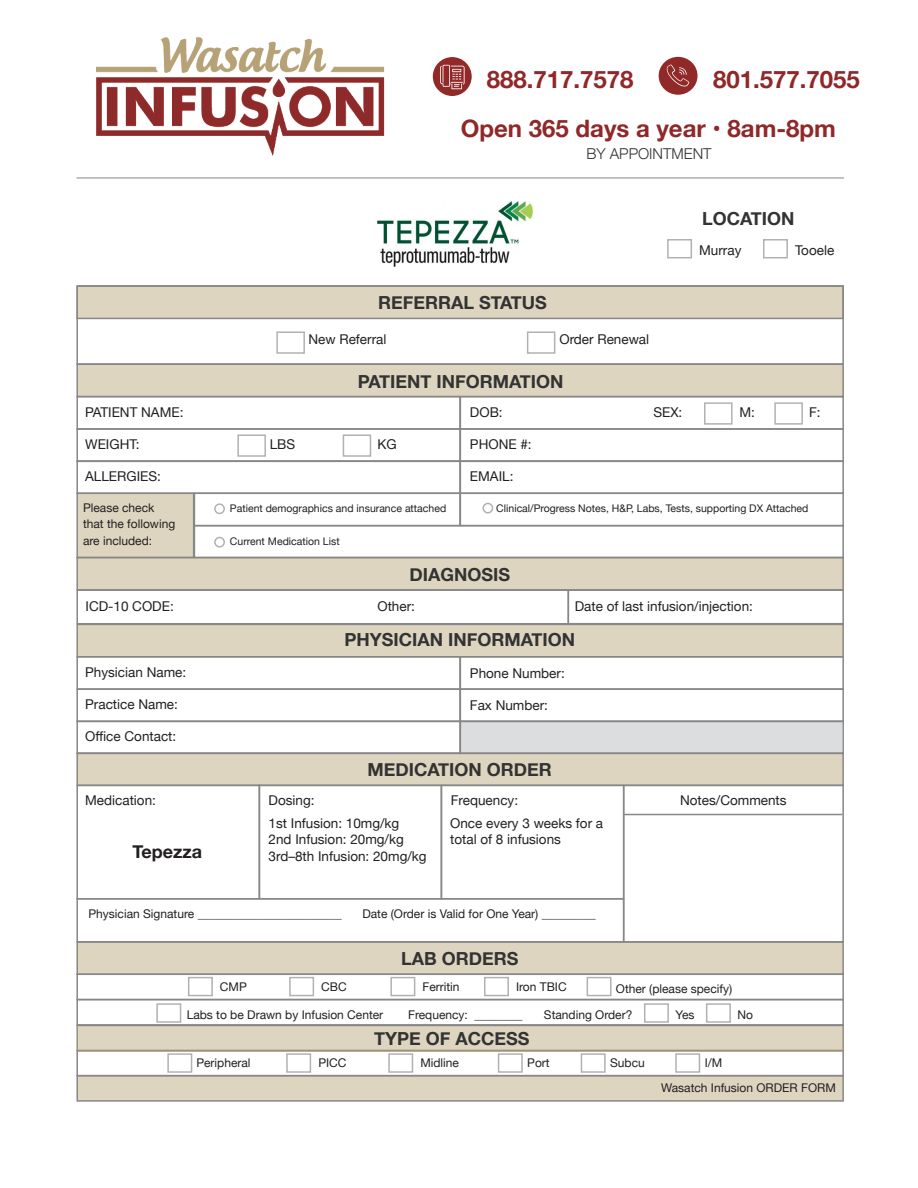
<style>
.page{position:relative;width:918px;height:1188px;background:#fff}
.page>*{position:absolute;margin:0;border:0;box-sizing:border-box;transform-origin:0 0}
.t1{font:700 24px "Helvetica Neue";color:#902829}
.t2{font:700 18px "Helvetica Neue";color:#323332}
.t3{font:700 18px "Helvetica Neue";color:#231f20}
.t4{font:300 15px "Helvetica Neue";color:#323332}
.t5{font:13.5px/16.2px "Helvetica Neue";color:#231f20}
.t6{font:12px/16.5px "Helvetica Neue";color:#231f20}
.t7{font:10.5px "Helvetica Neue";color:#231f20}
</style>
<div class="page">
<img style="left:377px;top:201px;width:157px;height:66px">
<div style="left:460px;top:721px;width:382px;height:31px;background:#dcdddf"></div>
<div style="left:77px;top:754px;width:766px;height:31px;background:#ded5c1"></div>
<div style="left:77px;top:942px;width:766px;height:32px;background:#ded5c1"></div>
<div style="left:77px;top:1075px;width:766px;height:26px;background:#ded5c1"></div>
<div style="left:77px;top:625px;width:766px;height:31px;background:#ded5c1"></div>
<div style="left:78px;top:558px;width:766px;height:31px;background:#ded5c1"></div>
<div style="left:78px;top:493px;width:116px;height:64px;background:#ded5c1"></div>
<div style="left:78px;top:285px;width:766px;height:33px;background:#ded5c1"></div>
<div style="left:78px;top:364px;width:766px;height:33px;background:#ded5c1"></div>
<div style="left:76px;top:285px;width:768px;height:80px;border:2px solid #888787"></div>
<div style="left:76px;top:285px;width:768px;height:34px;border:2px solid #888787"></div>
<div style="left:76px;top:364px;width:768px;height:33px;border:2px solid #888787"></div>
<div style="left:76px;top:557px;width:768px;height:34px;border:2px solid #888787"></div>
<div style="left:76px;top:752px;width:768px;height:34px;border:2px solid #888787"></div>
<div style="left:76px;top:941px;width:768px;height:34px;border:2px solid #888787"></div>
<div style="left:76px;top:396px;width:385px;height:34px;border:2px solid #888787"></div>
<div style="left:76px;top:656px;width:385px;height:34px;border:2px solid #888787"></div>
<div style="left:460px;top:396px;width:384px;height:34px;border:2px solid #888787"></div>
<div style="left:460px;top:656px;width:384px;height:34px;border:2px solid #888787"></div>
<div style="left:76px;top:428px;width:385px;height:34px;border:2px solid #888787"></div>
<div style="left:76px;top:688px;width:385px;height:34px;border:2px solid #888787"></div>
<div style="left:194px;top:525px;width:650px;height:33px;border:2px solid #888787"></div>
<div style="left:76px;top:974px;width:768px;height:26px;border:2px solid #888787"></div>
<div style="left:76px;top:999px;width:768px;height:27px;border:2px solid #888787"></div>
<div style="left:76px;top:1075px;width:768px;height:27px;border:2px solid #888787"></div>
<div style="left:460px;top:428px;width:384px;height:34px;border:2px solid #888787"></div>
<div style="left:460px;top:688px;width:384px;height:34px;border:2px solid #888787"></div>
<div style="left:76px;top:460px;width:385px;height:34px;border:2px solid #888787"></div>
<div style="left:76px;top:720px;width:385px;height:34px;border:2px solid #888787"></div>
<div style="left:76px;top:785px;width:184px;height:114px;border:2px solid #888787"></div>
<div style="left:258px;top:785px;width:184px;height:114px;border:2px solid #888787"></div>
<div style="left:441px;top:785px;width:183px;height:114px;border:2px solid #888787"></div>
<div style="left:76px;top:589px;width:493px;height:36px;border:2px solid #888787"></div>
<div style="left:568px;top:589px;width:276px;height:35px;border:2px solid #888787"></div>
<div style="left:623px;top:785px;width:221px;height:158px;border:2px solid #888787"></div>
<div style="left:460px;top:460px;width:384px;height:34px;border:2px solid #888787"></div>
<div style="left:460px;top:720px;width:384px;height:34px;border:2px solid #888787"></div>
<div style="left:76px;top:898px;width:548px;height:45px;border:2px solid #888787"></div>
<hr style="left:623px;top:814px;width:219px;height:1px;background:#888787">
<svg style="left:77px;top:1026px;width:766px;height:26px;background:#d8cfbb"></svg>
<div style="left:214px;top:537px;width:11px;height:11px;border:2px solid #231f20;border-radius:50%"></div>
<div style="left:214px;top:503px;width:11px;height:11px;border:2px solid #231f20;border-radius:50%"></div>
<div style="left:482px;top:503px;width:11px;height:11px;border:2px solid #231f20;border-radius:50%"></div>
<div style="left:76px;top:493px;width:118px;height:65px;border:2px solid #888787"></div>
<img style="left:96px;top:37px;width:289px;height:118px">
<div style="left:433px;top:57px;width:39px;height:39px;background:#922929;border-radius:50%"></div>
<svg style="left:440px;top:65px;width:25px;height:24px"></svg>
<div style="left:659px;top:57px;width:39px;height:38px;background:#922929;border-radius:50%"></div>
<svg style="left:666px;top:64px;width:23px;height:22px"></svg>
<hr style="left:76px;top:178px;width:768px;height:1px;background:#888787">
<p class="t1" style="left:487px;top:61px;width:148px">888.717.7578</p>
<p class="t1" style="left:713px;top:60px;width:148px">801.577.7055</p>
<p class="t1" style="left:461px;top:109px;width:377px">Open 365 days a year • 8am-8pm</p>
<p class="t4" style="left:587px;top:141px;width:127px">BY APPOINTMENT</p>
<p class="t2" style="left:702px;top:205px;width:94px">LOCATION</p>
<p class="t2" style="left:378px;top:289px;width:170px">REFERRAL STATUS</p>
<p class="t5" style="left:308px;top:332px;width:79px">New Referral</p>
<p class="t5" style="left:559px;top:332px;width:91px">Order Renewal</p>
<p class="t2" style="left:358px;top:367px;width:207px">PATIENT INFORMATION</p>
<p class="t5" style="left:699px;top:243px;width:44px">Murray</p>
<p class="t5" style="left:795px;top:243px;width:41px">Tooele</p>
<p class="t5" style="left:85px;top:405px;width:100px">PATIENT NAME:</p>
<p class="t5" style="left:470px;top:405px;width:34px">DOB:</p>
<p class="t5" style="left:653px;top:405px;width:30px">SEX:</p>
<p class="t5" style="left:739px;top:405px;width:17px">M:</p>
<p class="t5" style="left:809px;top:405px;width:13px">F:</p>
<p class="t5" style="left:470px;top:437px;width:63px">PHONE #:</p>
<p class="t5" style="left:470px;top:469px;width:45px">EMAIL:</p>
<p class="t5" style="left:377px;top:437px;width:21px">KG</p>
<p class="t5" style="left:85px;top:437px;width:56px">WEIGHT:</p>
<p class="t5" style="left:85px;top:469px;width:77px">ALLERGIES:</p>
<p class="t5" style="left:270px;top:437px;width:27px">LBS</p>
<p class="t6" style="left:83px;top:500px;width:73px">Please check</p>
<p class="t6" style="left:83px;top:517px;width:94px">that the following are included:</p>
<p class="t7" style="left:230px;top:501px;width:218px">Patient demographics and insurance attached</p>
<p class="t7" style="left:230px;top:534px;width:111px">Current Medication List</p>
<p class="t7" style="left:496px;top:501px;width:314px">Clinical/Progress Notes, H&amp;P, Labs, Tests, supporting DX Attached</p>
<p class="t2" style="left:409px;top:560px;width:102px">DIAGNOSIS</p>
<p class="t5" style="left:86px;top:599px;width:90px">ICD-10 CODE:</p>
<p class="t5" style="left:377px;top:599px;width:39px">Other:</p>
<p class="t5" style="left:575px;top:599px;width:180px">Date of last infusion/injection:</p>
<p class="t2" style="left:344px;top:626px;width:232px">PHYSICIAN INFORMATION</p>
<p class="t5" style="left:85px;top:665px;width:103px">Physician Name:</p>
<p class="t5" style="left:85px;top:697px;width:94px">Practice Name:</p>
<p class="t5" style="left:470px;top:666px;width:96px">Phone Number:</p>
<p class="t5" style="left:470px;top:698px;width:80px">Fax Number:</p>
<p class="t5" style="left:85px;top:729px;width:93px">Office Contact:</p>
<p class="t2" style="left:368px;top:756px;width:186px">MEDICATION ORDER</p>
<p class="t5" style="left:85px;top:793px;width:72px">Medication:</p>
<p class="t5" style="left:269px;top:793px;width:48px">Dosing:</p>
<p class="t5" style="left:451px;top:793px;width:69px">Frequency:</p>
<p class="t5" style="left:269px;top:816px;width:132px">1st Infusion: 10mg/kg</p>
<p class="t5" style="left:269px;top:832px;width:137px">2nd Infusion: 20mg/kg</p>
<p class="t5" style="left:269px;top:849px;width:160px">3rd–8th Infusion: 20mg/kg</p>
<p class="t5" style="left:450px;top:816px;width:155px">Once every 3 weeks for a total of 8 infusions</p>
<p class="t3" style="left:133px;top:838px;width:71px">Tepezza</p>
<p class="t5" style="left:680px;top:793px;width:108px">Notes/Comments</p>
<p class="t6" style="left:89px;top:907px;width:255px">Physician Signature ________________________</p>
<p class="t6" style="left:362px;top:907px;width:235px">Date (Order is Valid for One Year) _________</p>
<p class="t2" style="left:401px;top:945px;width:119px">LAB ORDERS</p>
<p class="t6" style="left:220px;top:979px;width:28px">CMP</p>
<p class="t6" style="left:321px;top:979px;width:27px">CBC</p>
<p class="t6" style="left:423px;top:979px;width:39px">Ferritin</p>
<p class="t6" style="left:516px;top:979px;width:52px">Iron TBIC</p>
<p class="t6" style="left:616px;top:981px;width:118px">Other (please specify)</p>
<p class="t6" style="left:187px;top:1007px;width:198px">Labs to be Drawn by Infusion Center</p>
<p class="t6" style="left:408px;top:1007px;width:116px">Frequency: ________</p>
<p class="t6" style="left:544px;top:1007px;width:90px">Standing Order?</p>
<p class="t6" style="left:676px;top:1007px;width:20px">Yes</p>
<p class="t6" style="left:738px;top:1007px;width:17px">No</p>
<p class="t2" style="left:374px;top:1025px;width:157px">TYPE OF ACCESS</p>
<p class="t6" style="left:318px;top:1055px;width:30px">PICC</p>
<p class="t6" style="left:420px;top:1055px;width:40px">Midline</p>
<p class="t6" style="left:196px;top:1055px;width:56px">Peripheral</p>
<p class="t6" style="left:527px;top:1055px;width:24px">Port</p>
<p class="t6" style="left:610px;top:1055px;width:36px">Subcu</p>
<p class="t6" style="left:705px;top:1055px;width:19px">I/M</p>
<p class="t6" style="left:661px;top:1080px;width:176px">Wasatch Infusion ORDER FORM</p>
</div>
